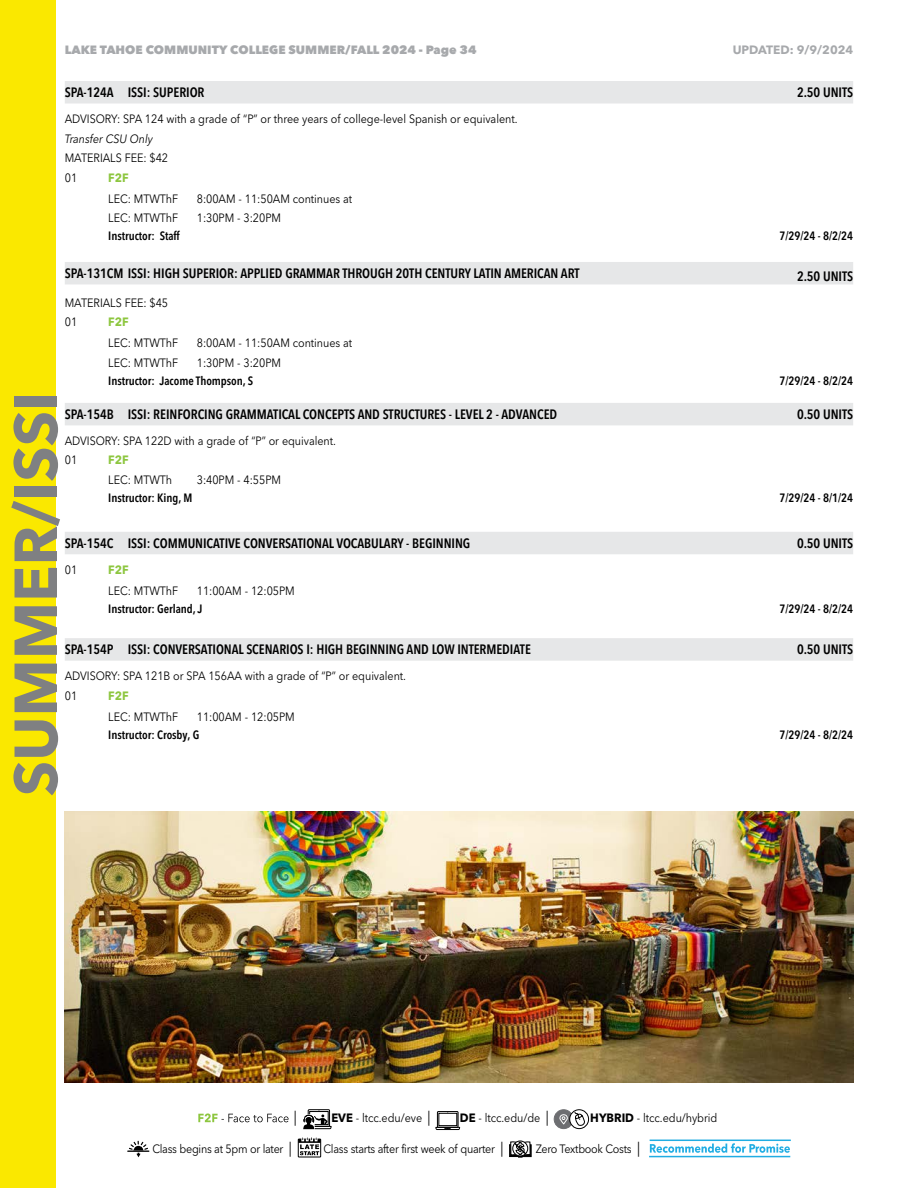
<style>
.page{position:relative;width:918px;height:1188px;background:#fff}
.page>*{position:absolute;margin:0;border:0;box-sizing:border-box;transform-origin:0 0}
.t1{font:700 60px "Avenir Next LT Pro";color:#7f8082}
.t2{font:15px "Avenir Next LT Pro";color:#000;scale:.9 1}
.Course_Title-BOLD{font:600 condensed 13.5px "Avenir Next LT Pro";letter-spacing:-.005em;color:#000}
.Course_Desc-Offering_Info{font:12px "Avenir Next LT Pro";letter-spacing:-.005em;color:#000;scale:.9 1}
.INSTRUCTOR_LINE{font:600 condensed 12px "Avenir Next LT Pro";letter-spacing:-.005em;color:#000}
.Course_Desc-Offering_Info-2{font:12px "Avenir Next LT Pro";letter-spacing:-.025em;color:#000;scale:.9 1}
.t3{font:800 12px "Avenir Next";color:#a7a9ac}
.Transfer_line{font:12px "Avenir Next LT Pro";letter-spacing:-.005em;color:#000;scale:.9 1}
.t4{font:700 12px "Avenir Next LT Pro";color:#a7a9ac}
.Transfer_line-2{font:italic 12px "Avenir Next LT Pro";letter-spacing:-.005em;color:#000;scale:.9 1}
.Course_Desc-Offering_Info-3{font:700 12px "Avenir Next LT Pro";color:#8dc63f;scale:.95 1}
.s1{font-weight:700}
.s2{font-size:15px}
</style>
<div class="page">
<div style="left:0;top:0;width:56px;height:1188px;background:#fae800"></div>
<svg style="left:128px;top:1140px;width:21px;height:17px"></svg>
<div style="left:298px;top:1139px;width:23px;height:18px;border:1px solid #000"></div>
<svg style="left:509px;top:1082px;width:23px;height:76px"></svg>
<svg style="left:650px;top:1143px;width:140px;height:10px"></svg>
<hr style="left:650px;top:1140px;width:141px;height:1px;background:#21ade3">
<hr style="left:649px;top:1156px;width:141px;height:1px;background:#21ade3">
<svg style="left:198px;top:1113px;width:91px;height:9px"></svg>
<svg style="left:300px;top:1109px;width:32px;height:46px"></svg>
<svg style="left:435px;top:1111px;width:25px;height:19px"></svg>
<div style="left:554px;top:1110px;width:19px;height:19px;background:#6d6e71;border-radius:50%"></div>
<div style="left:554px;top:1109px;width:20px;height:20px;border:1px solid #6d6e71;border-radius:50%"></div>
<svg style="left:559px;top:1114px;width:9px;height:11px"></svg>
<svg style="left:570px;top:1110px;width:19px;height:19px"></svg>
<div style="left:569px;top:1109px;width:20px;height:20px;border:1px solid #000;border-radius:50%"></div>
<svg style="left:574px;top:1111px;width:12px;height:15px"></svg>
<div style="left:65px;top:81px;width:788px;height:23px;background:#e6e7e8"></div>
<div style="left:65px;top:262px;width:788px;height:22px;background:#e6e7e8"></div>
<div style="left:65px;top:403px;width:788px;height:22px;background:#e6e7e8"></div>
<div style="left:65px;top:532px;width:788px;height:22px;background:#e6e7e8"></div>
<div style="left:65px;top:638px;width:788px;height:23px;background:#e6e7e8"></div>
<img style="left:65px;top:811px;width:788px;height:271px">
<p class="t3" style="left:65px;top:43px;width:413px">LAKE TAHOE COMMUNITY COLLEGE SUMMER/FALL 2024 - Page 34</p>
<p class="t4" style="left:733px;top:43px;width:122px">UPDATED: 9/9/2024</p>
<p class="Course_Title-BOLD" style="left:65px;top:84px;width:141px">SPA-124A ISSI: SUPERIOR</p>
<p class="Course_Title-BOLD" style="left:797px;top:84px;width:58px">2.50 UNITS</p>
<p class="Course_Desc-Offering_Info" style="left:65px;top:112px;width:505px">ADVISORY: SPA 124 with a grade of “P” or three years of college-level Spanish or equivalent.</p>
<p class="Transfer_line-2" style="left:65px;top:131px;width:100px">Transfer CSU Only</p>
<p class="Transfer_line" style="left:65px;top:151px;width:116px">MATERIALS FEE: $42</p>
<p class="Course_Desc-Offering_Info" style="left:65px;top:170px;width:15px">01</p>
<p class="Course_Desc-Offering_Info-3" style="left:108px;top:170px;width:23px">F2F</p>
<p class="Course_Desc-Offering_Info" style="left:108px;top:191px;width:79px">LEC: MTWThF</p>
<p class="Course_Desc-Offering_Info" style="left:197px;top:191px;width:174px">8:00AM - 11:50AM continues at</p>
<p class="Course_Desc-Offering_Info" style="left:108px;top:211px;width:79px">LEC: MTWThF</p>
<p class="Course_Desc-Offering_Info" style="left:197px;top:211px;width:95px">1:30PM - 3:20PM</p>
<p class="INSTRUCTOR_LINE" style="left:108px;top:229px;width:73px">Instructor: Staff</p>
<p class="INSTRUCTOR_LINE" style="left:780px;top:229px;width:75px">7/29/24 - 8/2/24</p>
<p class="Course_Title-BOLD" style="left:65px;top:265px;width:516px">SPA-131CM ISSI: HIGH SUPERIOR: APPLIED GRAMMAR THROUGH 20TH CENTURY LATIN AMERICAN ART</p>
<p class="Course_Title-BOLD" style="left:797px;top:268px;width:58px">2.50 UNITS</p>
<p class="Transfer_line" style="left:65px;top:296px;width:116px">MATERIALS FEE: $45</p>
<p class="Course_Desc-Offering_Info" style="left:65px;top:315px;width:15px">01</p>
<p class="Course_Desc-Offering_Info-3" style="left:108px;top:315px;width:23px">F2F</p>
<p class="Course_Desc-Offering_Info" style="left:108px;top:336px;width:79px">LEC: MTWThF</p>
<p class="Course_Desc-Offering_Info" style="left:197px;top:336px;width:174px">8:00AM - 11:50AM continues at</p>
<p class="Course_Desc-Offering_Info" style="left:108px;top:356px;width:79px">LEC: MTWThF</p>
<p class="Course_Desc-Offering_Info" style="left:197px;top:356px;width:95px">1:30PM - 3:20PM</p>
<p class="INSTRUCTOR_LINE" style="left:108px;top:374px;width:146px">Instructor: Jacome Thompson, S</p>
<p class="INSTRUCTOR_LINE" style="left:780px;top:374px;width:75px">7/29/24 - 8/2/24</p>
<p class="Course_Title-BOLD" style="left:65px;top:406px;width:494px">SPA-154B ISSI: REINFORCING GRAMMATICAL CONCEPTS AND STRUCTURES - LEVEL 2 - ADVANCED</p>
<p class="Course_Title-BOLD" style="left:797px;top:406px;width:58px">0.50 UNITS</p>
<p class="Course_Desc-Offering_Info" style="left:65px;top:434px;width:303px">ADVISORY: SPA 122D with a grade of “P” or equivalent.</p>
<p class="Course_Desc-Offering_Info" style="left:65px;top:453px;width:15px">01</p>
<p class="Course_Desc-Offering_Info-3" style="left:108px;top:453px;width:23px">F2F</p>
<p class="Course_Desc-Offering_Info" style="left:108px;top:473px;width:72px">LEC: MTWTh</p>
<p class="Course_Desc-Offering_Info" style="left:197px;top:473px;width:95px">3:40PM - 4:55PM</p>
<p class="INSTRUCTOR_LINE" style="left:108px;top:491px;width:86px">Instructor: King, M</p>
<p class="INSTRUCTOR_LINE" style="left:780px;top:491px;width:75px">7/29/24 - 8/1/24</p>
<p class="Course_Title-BOLD" style="left:65px;top:535px;width:407px">SPA-154C ISSI: COMMUNICATIVE CONVERSATIONAL VOCABULARY - BEGINNING</p>
<p class="Course_Title-BOLD" style="left:797px;top:535px;width:58px">0.50 UNITS</p>
<p class="Course_Desc-Offering_Info" style="left:65px;top:562px;width:15px">01</p>
<p class="Course_Desc-Offering_Info-3" style="left:108px;top:562px;width:23px">F2F</p>
<p class="Course_Desc-Offering_Info" style="left:108px;top:583px;width:79px">LEC: MTWThF</p>
<p class="Course_Desc-Offering_Info" style="left:197px;top:583px;width:110px">11:00AM - 12:05PM</p>
<p class="INSTRUCTOR_LINE" style="left:108px;top:602px;width:96px">Instructor: Gerland, J</p>
<p class="INSTRUCTOR_LINE" style="left:780px;top:602px;width:75px">7/29/24 - 8/2/24</p>
<p class="Course_Title-BOLD" style="left:65px;top:641px;width:468px">SPA-154P ISSI: CONVERSATIONAL SCENARIOS I: HIGH BEGINNING AND LOW INTERMEDIATE</p>
<p class="Course_Title-BOLD" style="left:797px;top:641px;width:58px">0.50 UNITS</p>
<p class="Course_Desc-Offering_Info" style="left:65px;top:669px;width:381px">ADVISORY: SPA 121B or SPA 156AA with a grade of “P” or equivalent.</p>
<p class="Course_Desc-Offering_Info" style="left:65px;top:688px;width:15px">01</p>
<p class="Course_Desc-Offering_Info-3" style="left:108px;top:688px;width:23px">F2F</p>
<p class="Course_Desc-Offering_Info" style="left:108px;top:709px;width:79px">LEC: MTWThF</p>
<p class="Course_Desc-Offering_Info" style="left:197px;top:709px;width:110px">11:00AM - 12:05PM</p>
<p class="INSTRUCTOR_LINE" style="left:108px;top:727px;width:92px">Instructor: Crosby, G</p>
<p class="INSTRUCTOR_LINE" style="left:780px;top:727px;width:75px">7/29/24 - 8/2/24</p>
<h1 class="t1" style="left:-1px;top:796px;width:406px;rotate:-90deg">SUMMER/ISSI</h1>
<p class="t2" style="left:294px;top:1108px;width:5px">|</p>
<p class="Course_Desc-Offering_Info" style="left:331px;top:1111px;width:112px"><span class="s1">EVE</span> - ltcc.edu/eve <span class="s2">|</span></p>
<p class="Course_Desc-Offering_Info" style="left:460px;top:1111px;width:100px"><span class="s1">DE</span> - ltcc.edu/de <span class="s2">|</span></p>
<p class="Course_Desc-Offering_Info" style="left:590px;top:1111px;width:143px"><span class="s1">HYBRID</span> - ltcc.edu/hybrid</p>
<p class="Course_Desc-Offering_Info-2" style="left:152px;top:1141px;width:157px">Class begins at 5pm or later <span class="s2">|</span></p>
<p class="Course_Desc-Offering_Info-2" style="left:323px;top:1141px;width:201px">Class starts after first week of quarter <span class="s2">|</span></p>
<p class="Course_Desc-Offering_Info-2" style="left:536px;top:1141px;width:118px">Zero Textbook Costs <span class="s2">|</span></p>
</div>
